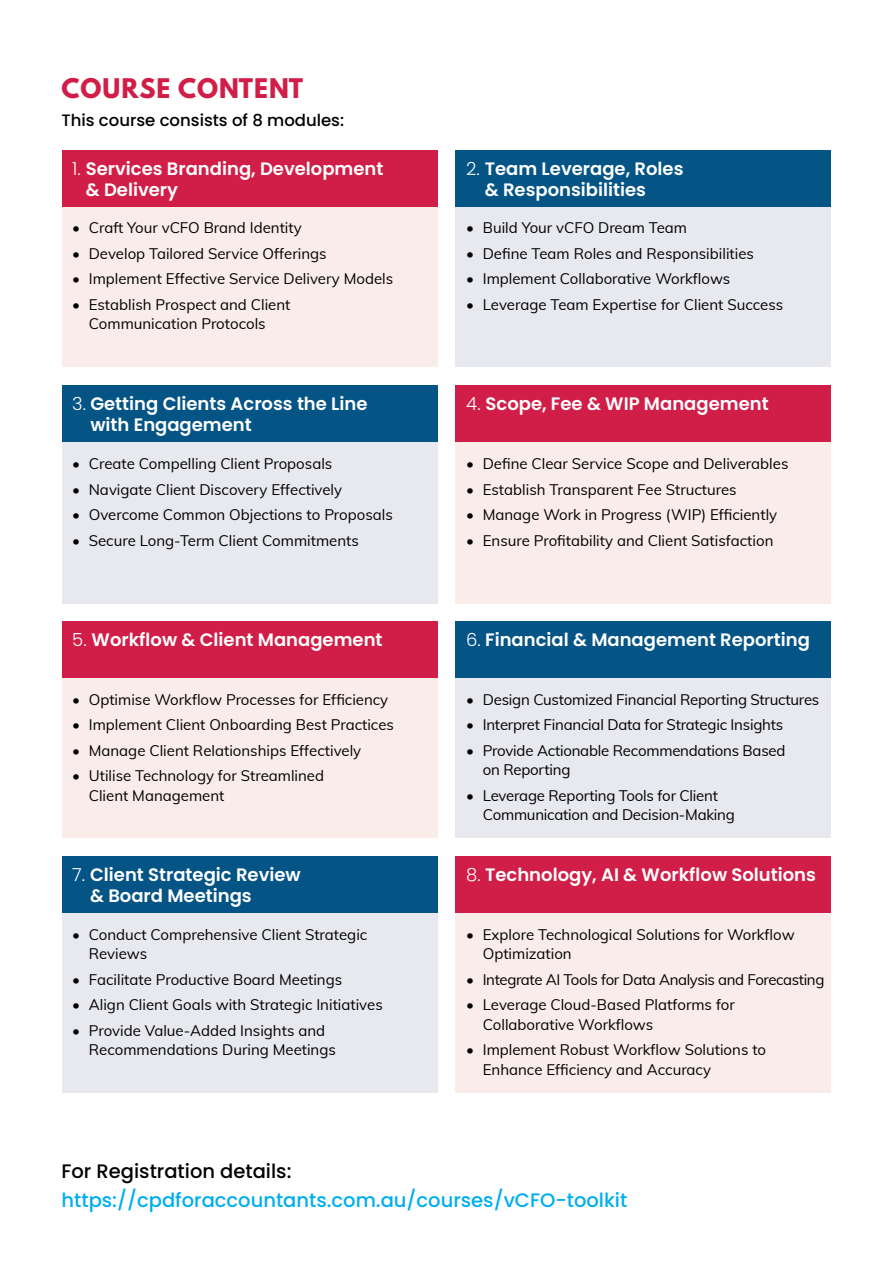
<style>
.page{position:relative;width:893px;height:1263px;background:#fff}
.page>*{position:absolute;margin:0;border:0;box-sizing:border-box;transform-origin:0 0}
.t1{font:700 24px "League Spartan";letter-spacing:.04em;color:#d11e48}
.t2{font:500 19.5px "Poppins";color:#00aeef}
.t3{font:500 19.5px "Poppins";color:#000}
.t4{font:600 18px/21px "Poppins";color:#fff}
.t5{font:500 16.5px "Poppins";color:#000}
.t6{font:15px/19.5px "Muli";color:#000}
.t7{font:15px "Muli";letter-spacing:-.025em;color:#000}
.s1{font-weight:300}
</style>
<div class="page">
<div style="left:62px;top:206px;width:375px;height:161px;background:#faece9"></div>
<div style="left:455px;top:206px;width:376px;height:161px;background:#e8e9ef"></div>
<div style="left:62px;top:150px;width:375px;height:56px;background:#d11e48"></div>
<div style="left:455px;top:150px;width:376px;height:56px;background:#045486"></div>
<div style="left:62px;top:677px;width:375px;height:161px;background:#faece9"></div>
<div style="left:455px;top:677px;width:376px;height:161px;background:#e8e9ef"></div>
<div style="left:62px;top:621px;width:375px;height:56px;background:#d11e48"></div>
<div style="left:455px;top:621px;width:376px;height:56px;background:#045486"></div>
<div style="left:62px;top:442px;width:375px;height:161px;background:#e8e9ef"></div>
<div style="left:62px;top:386px;width:375px;height:56px;background:#045486"></div>
<div style="left:455px;top:442px;width:376px;height:161px;background:#faece9"></div>
<div style="left:455px;top:386px;width:376px;height:56px;background:#d11e48"></div>
<div style="left:62px;top:913px;width:375px;height:179px;background:#e8e9ef"></div>
<div style="left:62px;top:856px;width:375px;height:57px;background:#045486"></div>
<div style="left:455px;top:913px;width:376px;height:180px;background:#faece9"></div>
<div style="left:455px;top:856px;width:376px;height:57px;background:#d11e48"></div>
<h1 class="t1" style="left:62px;top:69px;width:243px">COURSE CONTENT</h1>
<p class="t5" style="left:62px;top:111px;width:284px">This course consists of 8 modules:</p>
<p class="t4" style="left:86px;top:158px;width:299px;text-indent:-13px"><span class="s1">1.</span> Services Branding, Development &amp; Delivery</p>
<p class="t4" style="left:485px;top:158px;width:200px;text-indent:-19px"><span class="s1">2.</span> Team Leverage, Roles &amp; Responsibilities</p>
<p class="t6" style="left:72px;top:218px;width:231px">• Craft Your vCFO Brand Identity</p>
<p class="t6" style="left:72px;top:243px;width:256px">• Develop Tailored Service Offerings</p>
<p class="t6" style="left:72px;top:269px;width:322px">• Implement Effective Service Delivery Models</p>
<p class="t6" style="left:72px;top:294px;width:220px;text-align:center">• Establish Prospect and Client<br>Communication Protocols</p>
<p class="t4" style="left:90px;top:394px;width:279px;text-indent:-18px"><span class="s1">3.</span> Getting Clients Across the Line with Engagement</p>
<p class="t6" style="left:72px;top:453px;width:262px">• Create Compelling Client Proposals</p>
<p class="t6" style="left:72px;top:479px;width:271px">• Navigate Client Discovery Effectively</p>
<p class="t6" style="left:72px;top:504px;width:322px">• Overcome Common Objections to Proposals</p>
<p class="t6" style="left:72px;top:530px;width:288px">• Secure Long-Term Client Commitments</p>
<p class="t6" style="left:466px;top:218px;width:222px">• Build Your vCFO Dream Team</p>
<p class="t6" style="left:466px;top:243px;width:289px">• Define Team Roles and Responsibilities</p>
<p class="t6" style="left:466px;top:269px;width:266px">• Implement Collaborative Workflows</p>
<p class="t6" style="left:466px;top:294px;width:318px">• Leverage Team Expertise for Client Success</p>
<p class="t4" style="left:466px;top:394px;width:304px"><span class="s1">4.</span> Scope, Fee &amp; WIP Management</p>
<p class="t6" style="left:466px;top:453px;width:324px">• Define Clear Service Scope and Deliverables</p>
<p class="t6" style="left:466px;top:479px;width:272px">• Establish Transparent Fee Structures</p>
<p class="t6" style="left:466px;top:504px;width:312px">• Manage Work in Progress (WIP) Efficiently</p>
<p class="t6" style="left:466px;top:530px;width:309px">• Ensure Profitability and Client Satisfaction</p>
<p class="t4" style="left:72px;top:629px;width:312px"><span class="s1">5.</span> Workflow &amp; Client Management</p>
<p class="t4" style="left:466px;top:629px;width:345px"><span class="s1">6.</span> Financial &amp; Management Reporting</p>
<p class="t6" style="left:72px;top:689px;width:317px">• Optimise Workflow Processes for Efficiency</p>
<p class="t6" style="left:72px;top:714px;width:323px">• Implement Client Onboarding Best Practices</p>
<p class="t6" style="left:72px;top:740px;width:290px">• Manage Client Relationships Effectively</p>
<p class="t6" style="left:89px;top:765px;width:237px;text-indent:-16px">• Utilise Technology for Streamlined<br>Client Management</p>
<p class="t6" style="left:89px;top:686px;width:316px;line-height:25.5px">Craft Your vCFO Brand Identity<br>Develop Tailored Service Offerings Implement Effective Service Delivery Models Establish Prospect and Client Communication</p>
<p class="t6" style="left:89px;top:785px;width:66px">Protocols</p>
<p class="t4" style="left:90px;top:864px;width:212px;text-indent:-18px"><span class="s1">7.</span> Client Strategic Review &amp; Board Meetings</p>
<p class="t6" style="left:89px;top:924px;width:280px;text-indent:-16px">• Conduct Comprehensive Client Strategic<br>Reviews</p>
<p class="t6" style="left:72px;top:969px;width:271px">• Facilitate Productive Board Meetings</p>
<p class="t6" style="left:72px;top:994px;width:312px">• Align Client Goals with Strategic Initiatives</p>
<p class="t6" style="left:89px;top:1020px;width:249px;text-indent:-16px">• Provide Value-Added Insights and<br>Recommendations During Meetings</p>
<p class="t6" style="left:466px;top:689px;width:355px">• Design Customized Financial Reporting Structures</p>
<p class="t6" style="left:466px;top:714px;width:318px">• Interpret Financial Data for Strategic Insights</p>
<p class="t6" style="left:483px;top:740px;width:304px;text-indent:-16px">• Provide Actionable Recommendations Based on Reporting</p>
<p class="t6" style="left:483px;top:785px;width:254px;text-indent:-16px">• Leverage Reporting Tools for Client<br>Communication and Decision-Making</p>
<p class="t4" style="left:466px;top:864px;width:351px"><span class="s1">8.</span> Technology, AI &amp; Workflow Solutions</p>
<p class="t6" style="left:483px;top:924px;width:313px;text-indent:-16px">• Explore Technological Solutions for Workflow<br>Optimization</p>
<p class="t7" style="left:466px;top:968px;width:360px">• Integrate AI Tools for Data Analysis and Forecasting</p>
<p class="t6" style="left:483px;top:994px;width:254px;text-indent:-16px">• Leverage Cloud-Based Platforms for<br>Collaborative Workflows</p>
<p class="t6" style="left:483px;top:1039px;width:285px;text-indent:-16px">• Implement Robust Workflow Solutions to<br>Enhance Efficiency and Accuracy</p>
<h2 class="t3" style="left:62px;top:1160px;width:231px">For Registration details:</h2>
<h2 class="t2" style="left:62px;top:1188px;width:567px">https://cpdforaccountants.com.au/courses/vCFO-toolkit</h2>
</div>
